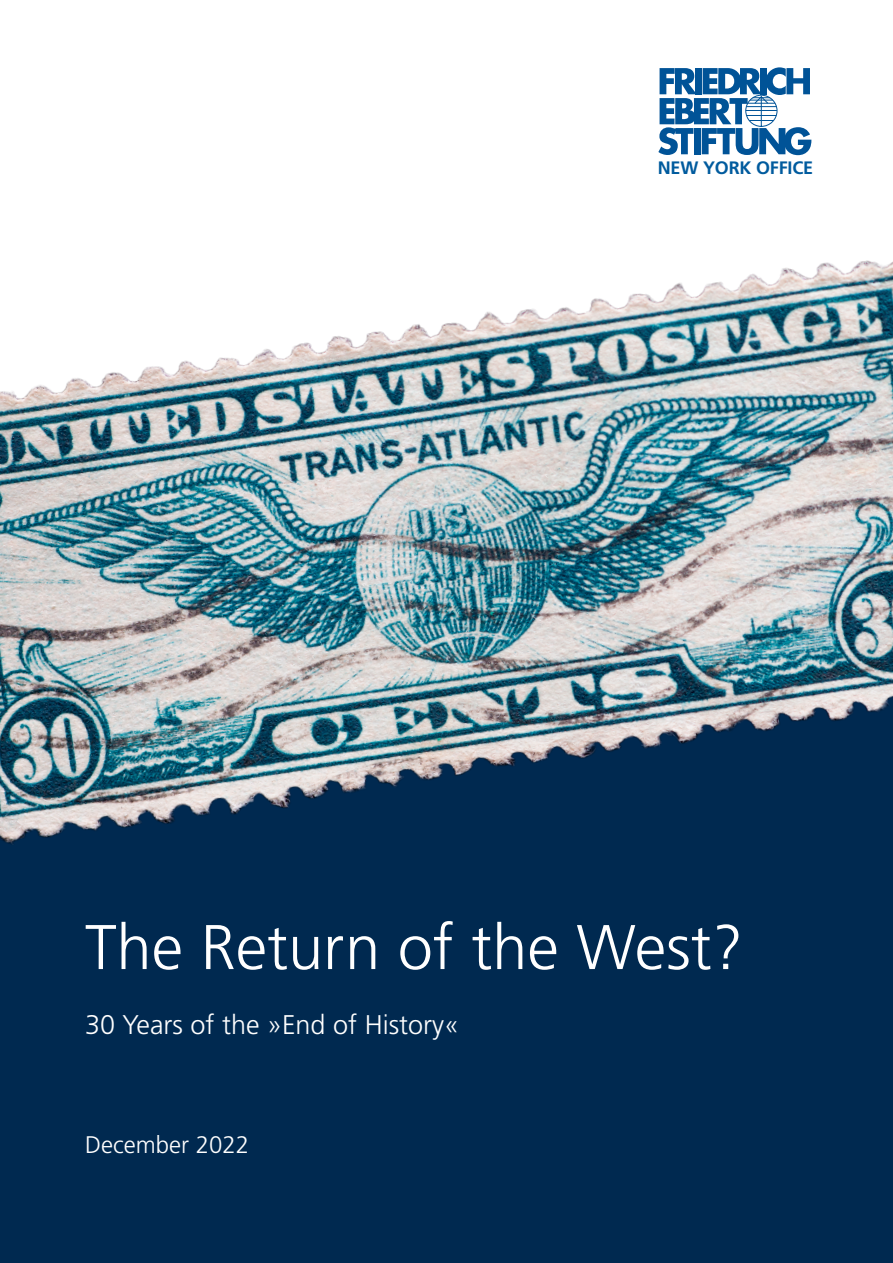
<style>
.page{position:relative;width:893px;height:1263px;background:#fff}
.page>*{position:absolute;margin:0;border:0;box-sizing:border-box;transform-origin:0 0}
.t1{font:300 63px "Frutiger LT Pro";color:#fff}
.t2{font:300 27px "Frutiger LT Pro";color:#fff}
.t3{font:300 24px "Frutiger LT Pro";color:#fff}
.t4{font:700 18px "Frutiger LT Pro";letter-spacing:-.01em;color:#005b9e}
</style>
<div class="page">
<div style="left:0;top:394px;width:893px;height:869px;background:#002950"></div>
<img style="left:0;top:260px;width:893px;height:585px">
<svg style="left:658px;top:67px;width:153px;height:88px"></svg>
<p class="t4" style="left:658px;top:157px;width:157px">NEW YORK OFFICE</p>
<h1 class="t1" style="left:85px;top:911px;width:660px">The Return of the West?</h1>
<p class="t2" style="left:85px;top:1009px;width:376px">30 Years of the »End of History«</p>
<p class="t3" style="left:85px;top:1131px;width:166px">December 2022</p>
</div>
